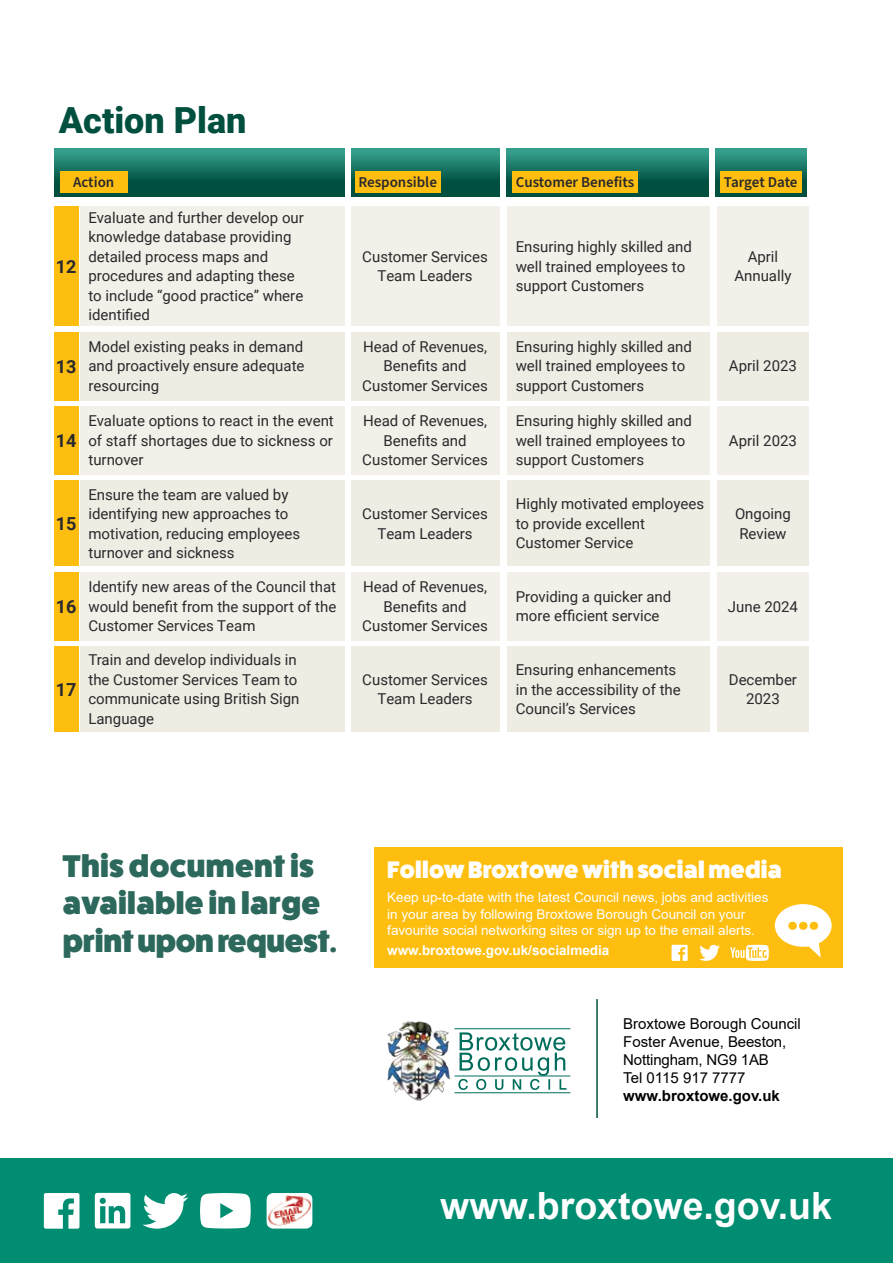
<style>
.page{position:relative;width:893px;height:1263px;background:#fff}
.page>*{position:absolute;margin:0;border:0;box-sizing:border-box;transform-origin:0 0}
.t1{font:700 37.5px "Arial";color:#fff}
.t2{font:900 36px "Roboto";color:#004f3f}
.t3{font:800 31.5px/37.8px "Fat Frank";letter-spacing:.01em;color:#2c685b}
.t4{font:800 24px "Fat Frank";letter-spacing:.01em;color:#fff}
.t5{font:700 18px "Roboto";color:#2a292c}
.t6{font:15px/19.5px "Roboto";color:#2a292c}
.t7{font:15px/18px "Arial";color:#000}
.t8{font:600 15px "Source Sans Pro";color:#2a292c}
.t9{font:700 15px "Arial";color:#000}
.t10{font:13.5px/16.2px "Arial";color:#fff}
.t11{font:700 13.5px "Arial";color:#fff}
</style>
<div class="page">
<svg style="left:458px;top:1032px;width:108px;height:58px"></svg>
<hr style="left:454px;top:1076px;width:116px;height:1px;background:#006d5c">
<hr style="left:454px;top:1092px;width:116px;height:1px;background:#006d5c">
<hr style="left:454px;top:1028px;width:116px;height:1px;background:#006d5c">
<img style="left:388px;top:1021px;width:63px;height:79px">
<hr style="left:596px;top:999px;width:2px;height:119px;background:#004f3f">
<div style="left:0;top:1158px;width:893px;height:105px;background:#008d71"></div>
<svg style="left:142px;top:1193px;width:46px;height:36px"></svg>
<svg style="left:44px;top:1193px;width:35px;height:36px"></svg>
<div style="left:267px;top:1193px;width:45px;height:35px;background:#fff;border-radius:6px"></div>
<img style="left:267px;top:1195px;width:44px;height:32px">
<svg style="left:200px;top:1193px;width:51px;height:35px;background:#e1f1ee"></svg>
<svg style="left:95px;top:1193px;width:35px;height:35px"></svg>
<div style="left:375px;top:847px;width:468px;height:121px;background:#febe10"></div>
<svg style="left:775px;top:904px;width:57px;height:53px"></svg>
<svg style="left:699px;top:945px;width:21px;height:16px"></svg>
<svg style="left:730px;top:945px;width:39px;height:16px"></svg>
<svg style="left:672px;top:945px;width:16px;height:16px"></svg>
<div style="left:717px;top:207px;width:92px;height:119px;background:#f2f0e8"></div>
<div style="left:80px;top:207px;width:264px;height:119px;background:#f2f0e8"></div>
<div style="left:351px;top:207px;width:149px;height:119px;background:#f2f0e8"></div>
<div style="left:507px;top:207px;width:203px;height:119px;background:#f2f0e8"></div>
<div style="left:54px;top:207px;width:24px;height:119px;background:#febe10"></div>
<div style="left:715px;top:148px;width:91px;height:49px;background:#004f3f"></div>
<svg style="left:715px;top:148px;width:91px;height:45px;background:#268673"></svg>
<div style="left:720px;top:171px;width:81px;height:22px;background:#febe10"></div>
<div style="left:54px;top:148px;width:290px;height:49px;background:#004f3f"></div>
<div style="left:54px;top:148px;width:290px;height:45px;background:linear-gradient(to bottom,#38a391,#003e2e)"></div>
<div style="left:60px;top:171px;width:67px;height:22px;background:#febe10"></div>
<div style="left:351px;top:148px;width:149px;height:49px;background:#004f3f"></div>
<div style="left:351px;top:148px;width:149px;height:45px;background:linear-gradient(to bottom,#38a391,#003e2e)"></div>
<div style="left:355px;top:171px;width:85px;height:22px;background:#febe10"></div>
<div style="left:506px;top:148px;width:203px;height:49px;background:#004f3f"></div>
<div style="left:506px;top:148px;width:203px;height:45px;background:linear-gradient(to bottom,#38a391,#003e2e)"></div>
<div style="left:512px;top:171px;width:126px;height:22px;background:#febe10"></div>
<div style="left:717px;top:332px;width:92px;height:68px;background:#efece3"></div>
<div style="left:80px;top:332px;width:264px;height:68px;background:#efece3"></div>
<div style="left:351px;top:332px;width:149px;height:68px;background:#efece3"></div>
<div style="left:507px;top:332px;width:203px;height:68px;background:#efece3"></div>
<div style="left:54px;top:332px;width:24px;height:68px;background:#febe10"></div>
<div style="left:717px;top:406px;width:92px;height:69px;background:#f2f0e8"></div>
<div style="left:80px;top:406px;width:264px;height:69px;background:#f2f0e8"></div>
<div style="left:351px;top:406px;width:149px;height:69px;background:#f2f0e8"></div>
<div style="left:507px;top:406px;width:203px;height:69px;background:#f2f0e8"></div>
<div style="left:54px;top:406px;width:24px;height:69px;background:#febe10"></div>
<div style="left:717px;top:481px;width:92px;height:85px;background:#efece3"></div>
<div style="left:80px;top:481px;width:264px;height:85px;background:#efece3"></div>
<div style="left:351px;top:481px;width:149px;height:85px;background:#efece3"></div>
<div style="left:507px;top:481px;width:203px;height:85px;background:#efece3"></div>
<div style="left:54px;top:481px;width:24px;height:85px;background:#febe10"></div>
<div style="left:717px;top:572px;width:92px;height:68px;background:#f2f0e8"></div>
<div style="left:80px;top:572px;width:264px;height:68px;background:#f2f0e8"></div>
<div style="left:351px;top:572px;width:149px;height:68px;background:#f2f0e8"></div>
<div style="left:507px;top:572px;width:203px;height:68px;background:#f2f0e8"></div>
<div style="left:54px;top:572px;width:24px;height:68px;background:#febe10"></div>
<div style="left:717px;top:647px;width:92px;height:85px;background:#efece3"></div>
<div style="left:80px;top:647px;width:264px;height:85px;background:#efece3"></div>
<div style="left:351px;top:647px;width:149px;height:85px;background:#efece3"></div>
<div style="left:507px;top:647px;width:203px;height:85px;background:#efece3"></div>
<div style="left:54px;top:647px;width:24px;height:85px;background:#febe10"></div>
<h2 class="t2" style="left:59px;top:95px;width:189px">Action Plan</h2>
<p class="t8" style="left:73px;top:172px;width:43px">Action</p>
<p class="t8" style="left:358px;top:172px;width:80px">Responsible</p>
<p class="t8" style="left:516px;top:172px;width:120px">Customer Benefits</p>
<p class="t8" style="left:724px;top:172px;width:75px">Target Date</p>
<p class="t5" style="left:56px;top:254px;width:22px">12</p>
<p class="t5" style="left:56px;top:353px;width:22px">13</p>
<p class="t5" style="left:56px;top:428px;width:22px">14</p>
<p class="t5" style="left:56px;top:511px;width:22px">15</p>
<p class="t5" style="left:56px;top:594px;width:22px">16</p>
<p class="t5" style="left:56px;top:677px;width:22px">17</p>
<p class="t6" style="left:88px;top:207px;width:217px">Evaluate and further develop our knowledge database providing detailed process maps and procedures and adapting these to include “good practice” where identified</p>
<p class="t6" style="left:362px;top:246px;width:127px;text-align:center">Customer Services<br>Team Leaders</p>
<p class="t6" style="left:516px;top:236px;width:178px">Ensuring highly skilled and well trained employees to support Customers</p>
<p class="t6" style="left:88px;top:336px;width:218px;text-align:justify">Model existing peaks in demand and proactively ensure adequate resourcing</p>
<p class="t6" style="left:362px;top:336px;width:127px;text-align:center">Head of Revenues,<br>Benefits and<br>Customer Services</p>
<p class="t6" style="left:516px;top:336px;width:178px">Ensuring highly skilled and well trained employees to support Customers</p>
<p class="t6" style="left:88px;top:411px;width:247px;text-align:justify">Evaluate options to react in the event of staff shortages due to sickness or turnover</p>
<p class="t6" style="left:362px;top:411px;width:127px;text-align:center">Head of Revenues,<br>Benefits and<br>Customer Services</p>
<p class="t6" style="left:516px;top:411px;width:178px">Ensuring highly skilled and well trained employees to support Customers</p>
<p class="t6" style="left:88px;top:484px;width:213px">Ensure the team are valued by identifying new approaches to motivation, reducing employees turnover and sickness</p>
<p class="t6" style="left:362px;top:503px;width:127px;text-align:center">Customer Services<br>Team Leaders</p>
<p class="t6" style="left:516px;top:494px;width:190px">Highly motivated employees to provide excellent<br>Customer Service</p>
<p class="t6" style="left:88px;top:577px;width:249px;text-align:justify">Identify new areas of the Council that would benefit from the support of the Customer Services Team</p>
<p class="t6" style="left:362px;top:577px;width:127px;text-align:center">Head of Revenues,<br>Benefits and<br>Customer Services</p>
<p class="t6" style="left:516px;top:586px;width:157px">Providing a quicker and more efficient service</p>
<p class="t6" style="left:88px;top:650px;width:213px">Train and develop individuals in the Customer Services Team to communicate using British Sign<br>Language</p>
<p class="t6" style="left:362px;top:669px;width:127px;text-align:center">Customer Services<br>Team Leaders</p>
<p class="t6" style="left:516px;top:659px;width:167px">Ensuring enhancements in the accessibility of the<br>Council’s Services</p>
<p class="t6" style="left:734px;top:246px;width:59px;text-align:center">April<br>Annually</p>
<p class="t6" style="left:729px;top:356px;width:69px">April 2023</p>
<p class="t6" style="left:729px;top:430px;width:69px">April 2023</p>
<p class="t6" style="left:735px;top:503px;width:57px">Ongoing<br>Review</p>
<p class="t6" style="left:728px;top:596px;width:72px">June 2024</p>
<p class="t6" style="left:729px;top:669px;width:70px;text-align:center">December<br>2023</p>
<h3 class="t3" style="left:63px;top:847px;width:275px">This document is available in large print upon request.</h3>
<h3 class="t4" style="left:387px;top:856px;width:396px">Follow Broxtowe with social media</h3>
<p class="t10" style="left:387px;top:889px;width:383px">Keep up-to-date with the latest Council news, jobs and activities in your area by following Broxtowe Borough Council on your favourite social networking sites or sign up to the email alerts.</p>
<p class="t11" style="left:387px;top:941px;width:224px">www.broxtowe.gov.uk/socialmedia</p>
<p class="t7" style="left:623px;top:1015px;width:179px">Broxtowe Borough Council<br>Foster Avenue, Beeston,<br>Nottingham, NG9 1AB<br>Tel 0115 917 7777</p>
<p class="t9" style="left:623px;top:1085px;width:158px">www.broxtowe.gov.uk</p>
<h1 class="t1" style="left:440px;top:1179px;width:393px">www.broxtowe.gov.uk</h1>
</div>
